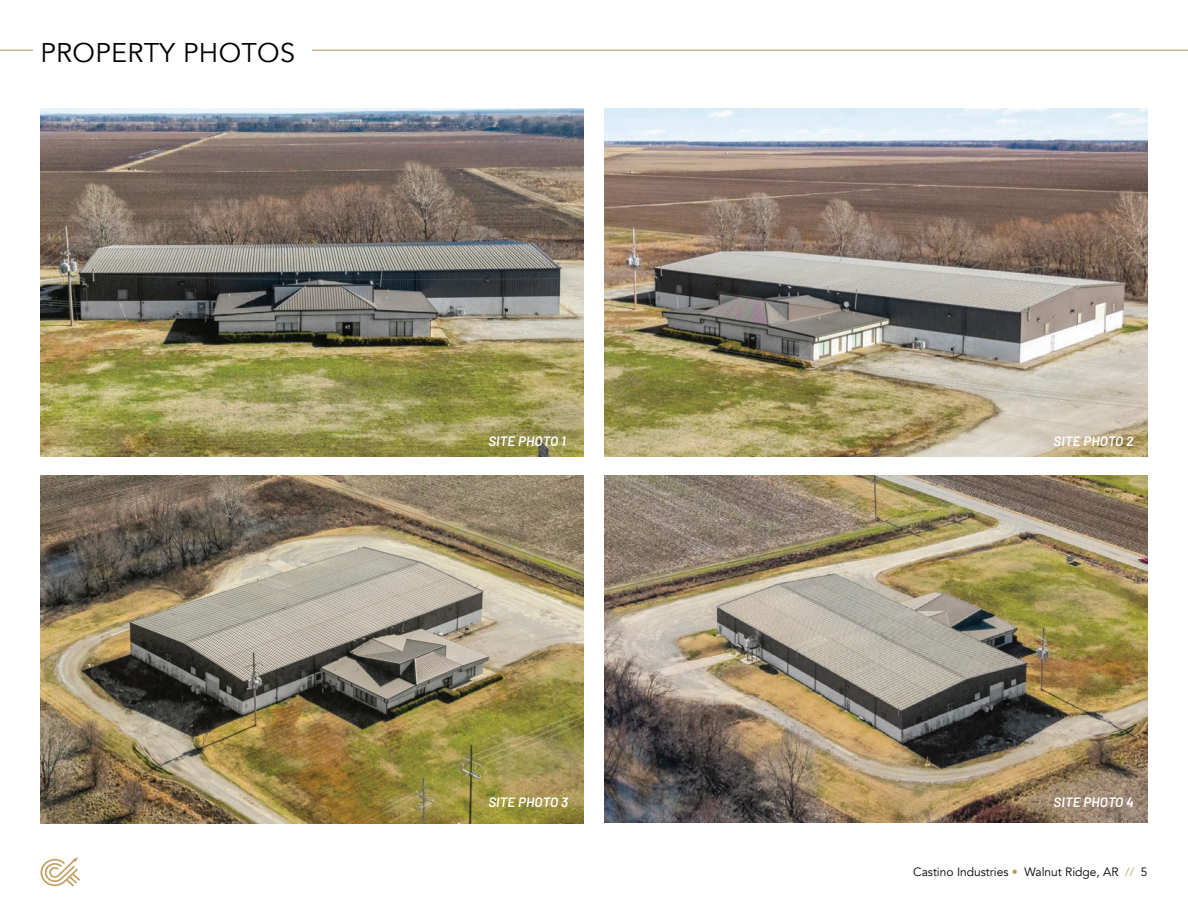
<style>
.page{position:relative;width:1188px;height:918px;background:#fff}
.page>*{position:absolute;margin:0;border:0;box-sizing:border-box;transform-origin:0 0}
.t1{font:27px "Avenir";letter-spacing:.01em;color:#010000}
.t2{font:italic 600 13.5px "Barlow";letter-spacing:.01em;color:#fff}
.t3{font:12px "Avenir";color:#010000}
.s1{color:#b89e5c}
</style>
<div class="page">
<hr style="left:0;top:50px;width:1188px;height:1px;background:#b89e5c">
<img style="left:604px;top:475px;width:544px;height:347px">
<img style="left:40px;top:475px;width:544px;height:349px">
<img style="left:604px;top:108px;width:544px;height:348px">
<img style="left:40px;top:108px;width:544px;height:348px">
<svg style="left:40px;top:857px;width:40px;height:30px"></svg>
<div style="left:34px;top:38px;width:278px;height:29px;background:#fff"></div>
<h1 class="t1" style="left:40px;top:36px;width:256px">PROPERTY PHOTOS</h1>
<p class="t2" style="left:488px;top:431px;width:79px">SITE PHOTO 1</p>
<p class="t2" style="left:1054px;top:432px;width:81px">SITE PHOTO 2</p>
<p class="t2" style="left:488px;top:792px;width:81px">SITE PHOTO 3</p>
<p class="t2" style="left:1054px;top:792px;width:82px">SITE PHOTO 4</p>
<p class="t3" style="left:913px;top:865px;width:236px">Castino Industries <span class="s1">•</span> Walnut Ridge, AR <span class="s1">//</span> 5</p>
</div>
